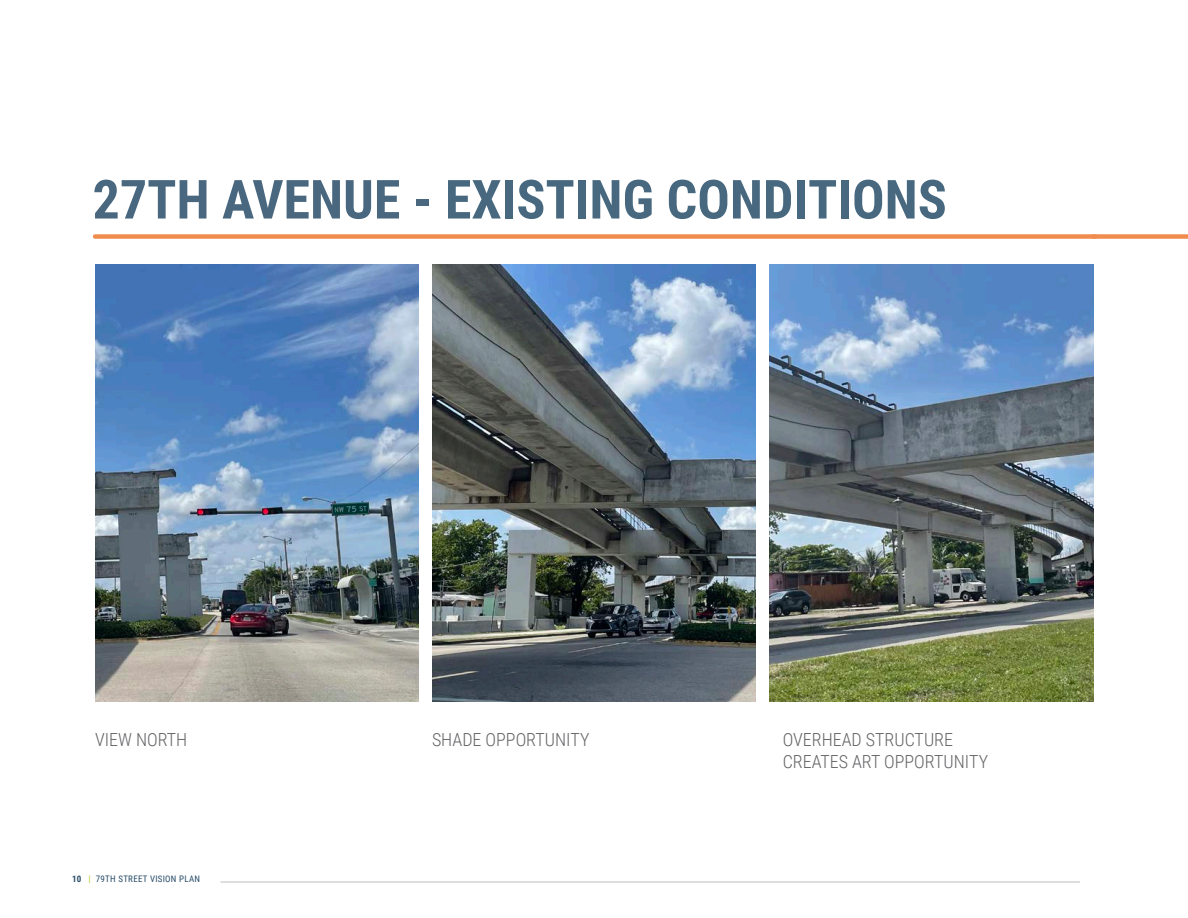
<style>
.page{position:relative;width:1188px;height:918px;background:#fff}
.page>*{position:absolute;margin:0;border:0;box-sizing:border-box;transform-origin:0 0}
.t1{font:700 54px "Roboto Condensed";color:#47687f}
.t2{font:300 18px/21.6px "Roboto Condensed";color:#636366}
.Header_Footer_-_Blac{font:9px "Roboto Condensed";letter-spacing:.03em;color:#294c68}
.s1{color:#49677f}
.s2{font-weight:700}
.s3{font-weight:700;color:#bfcb40}
</style>
<div class="page">
<div style="left:95px;top:234px;width:1000px;height:5px;background:#f08c4e"></div>
<div style="left:1093px;top:234px;width:95px;height:5px;background:#f08c4e"></div>
<img style="left:95px;top:265px;width:323px;height:437px">
<img style="left:432px;top:265px;width:324px;height:437px">
<img style="left:769px;top:265px;width:324px;height:437px">
<hr style="left:220px;top:882px;width:860px;height:1px;background:#bcbdc0">
<p class="t1" style="left:93px;top:162px;width:856px"><span class="s1">27TH AVENUE -</span> EXISTING CONDITIONS</p>
<p class="t2" style="left:95px;top:728px;width:94px">VIEW NORTH</p>
<p class="t2" style="left:432px;top:728px;width:159px">SHADE OPPORTUNITY</p>
<p class="t2" style="left:783px;top:728px;width:207px">OVERHEAD STRUCTURE<br>CREATES ART OPPORTUNITY</p>
<p class="Header_Footer_-_Blac" style="left:72px;top:872px;width:130px"><span class="s2">10</span> <span class="s3">|</span> 79TH STREET VISION PLAN</p>
</div>
